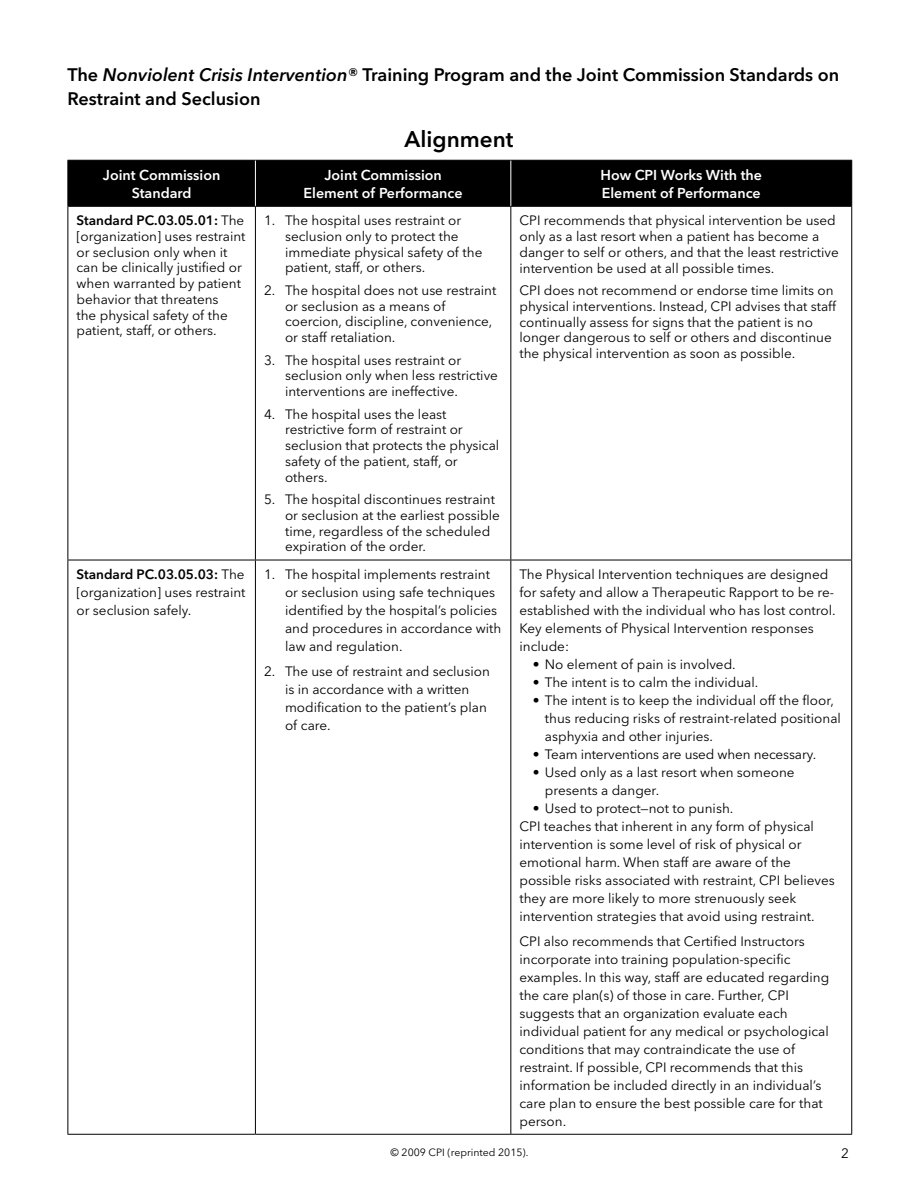
<style>
.page{position:relative;width:918px;height:1188px;background:#fff}
.page>*{position:absolute;margin:0;border:0;box-sizing:border-box;transform-origin:0 0}
.t1{font:600 22.5px "Avenir Next LT Pro";color:#000}
.t2{font:600 18px/24px "Avenir Next LT Pro";color:#000}
.t3{font:600 14.25px/18px "Avenir Next LT Pro";color:#fff;text-align:center}
.t4{font:13.5px/18px "Avenir Next LT Pro";color:#000}
.t5{font:10.5px "Avenir Next LT Pro";color:#000}
.s1{font-style:italic}
.s2{font-weight:600}
</style>
<div class="page">
<div style="left:69px;top:161px;width:782px;height:45px;background:#000"></div>
<hr style="left:68px;top:160px;width:187px;height:1px;background:#000">
<hr style="left:68px;top:161px;width:1px;height:45px;background:#000">
<hr style="left:255px;top:160px;width:256px;height:1px;background:#000">
<hr style="left:511px;top:160px;width:341px;height:1px;background:#000">
<hr style="left:851px;top:161px;width:1px;height:45px;background:#000">
<hr style="left:68px;top:206px;width:187px;height:1px;background:#000">
<hr style="left:68px;top:207px;width:1px;height:353px;background:#000">
<hr style="left:255px;top:206px;width:256px;height:1px;background:#000">
<hr style="left:255px;top:207px;width:1px;height:353px;background:#000">
<hr style="left:511px;top:206px;width:341px;height:1px;background:#000">
<hr style="left:510px;top:207px;width:1px;height:353px;background:#000">
<hr style="left:851px;top:207px;width:1px;height:353px;background:#000">
<hr style="left:68px;top:560px;width:187px;height:1px;background:#000">
<hr style="left:68px;top:560px;width:1px;height:574px;background:#000">
<hr style="left:255px;top:560px;width:256px;height:1px;background:#000">
<hr style="left:255px;top:560px;width:1px;height:574px;background:#000">
<hr style="left:511px;top:560px;width:341px;height:1px;background:#000">
<hr style="left:510px;top:560px;width:1px;height:574px;background:#000">
<hr style="left:851px;top:560px;width:1px;height:574px;background:#000">
<hr style="left:68px;top:1134px;width:187px;height:1px;background:#000">
<hr style="left:255px;top:1134px;width:256px;height:1px;background:#000">
<hr style="left:511px;top:1134px;width:341px;height:1px;background:#000">
<hr style="left:255px;top:161px;width:1px;height:45px;background:#fff">
<hr style="left:510px;top:161px;width:1px;height:45px;background:#fff">
<h2 class="t2" style="left:68px;top:63px;width:773px">The <span class="s1">Nonviolent Crisis Intervention</span>® Training Program and the Joint Commission Standards on<br>Restraint and Seclusion</h2>
<h1 class="t1" style="left:405px;top:126px;width:110px">Alignment</h1>
<p class="t3" style="left:103px;top:166px;width:119px">Joint Commission<br>Standard</p>
<p class="t3" style="left:304px;top:166px;width:161px">Joint Commission<br>Element of Performance</p>
<p class="t3" style="left:600px;top:166px;width:163px;text-align:left">How CPI Works With the<br>Element of Performance</p>
<p class="t4" style="left:77px;top:213px;width:171px;line-height:15.8px"><span class="s2">Standard PC.03.05.01:</span> The [organization] uses restraint or seclusion only when it can be clinically justified or when warranted by patient behavior that threatens<br>the physical safety of the patient, staff, or others.</p>
<p class="t4" style="left:285px;top:213px;width:199px;line-height:15.8px;text-indent:-21px">1. The hospital uses restraint or seclusion only to protect the immediate physical safety of the patient, staff, or others.</p>
<p class="t4" style="left:519px;top:213px;width:321px;line-height:15.8px">CPI recommends that physical intervention be used only as a last resort when a patient has become a danger to self or others, and that the least restrictive intervention be used at all possible times.</p>
<p class="t4" style="left:519px;top:282px;width:318px;line-height:15.8px">CPI does not recommend or endorse time limits on physical interventions. Instead, CPI advises that staff continually assess for signs that the patient is no longer dangerous to self or others and discontinue the physical intervention as soon as possible.</p>
<p class="t4" style="left:285px;top:282px;width:213px;line-height:15.8px;text-indent:-21px">2. The hospital does not use restraint or seclusion as a means of coercion, discipline, convenience, or staff retaliation.</p>
<p class="t4" style="left:285px;top:352px;width:214px;line-height:15.8px;text-indent:-21px">3. The hospital uses restraint or seclusion only when less restrictive interventions are ineffective.</p>
<p class="t4" style="left:285px;top:406px;width:216px;line-height:15.8px;text-indent:-21px">4. The hospital uses the least restrictive form of restraint or seclusion that protects the physical safety of the patient, staff, or others.</p>
<p class="t4" style="left:285px;top:492px;width:216px;line-height:15.8px;text-indent:-21px">5. The hospital discontinues restraint or seclusion at the earliest possible time, regardless of the scheduled expiration of the order.</p>
<p class="t4" style="left:77px;top:565px;width:171px;text-align:justify"><span class="s2">Standard PC.03.05.03:</span> The [organization] uses restraint or seclusion safely.</p>
<p class="t4" style="left:285px;top:565px;width:218px;text-indent:-21px">1. The hospital implements restraint or seclusion using safe techniques identified by the hospital’s policies and procedures in accordance with law and regulation.</p>
<p class="t4" style="left:285px;top:662px;width:206px;text-indent:-21px">2. The use of restraint and seclusion is in accordance with a written modification to the patient’s plan of care.</p>
<p class="t4" style="left:519px;top:565px;width:318px">The Physical Intervention techniques are designed for safety and allow a Therapeutic Rapport to be re&shy;established with the individual who has lost control.<br>Key elements of Physical Intervention responses include:</p>
<p class="t4" style="left:533px;top:655px;width:204px">• No element of pain is involved.</p>
<p class="t4" style="left:533px;top:673px;width:227px">• The intent is to calm the individual.</p>
<p class="t4" style="left:545px;top:691px;width:298px;text-indent:-12px">• The intent is to keep the individual off the floor, thus reducing risks of restraint-related positional asphyxia and other injuries.</p>
<p class="t4" style="left:533px;top:745px;width:285px">• Team interventions are used when necessary.</p>
<p class="t4" style="left:545px;top:763px;width:251px;text-indent:-12px">• Used only as a last resort when someone presents a danger.</p>
<p class="t4" style="left:519px;top:799px;width:317px;text-indent:14px">• Used to protect—not to punish.<br>CPI teaches that inherent in any form of physical intervention is some level of risk of physical or emotional harm. When staff are aware of the possible risks associated with restraint, CPI believes they are more likely to more strenuously seek intervention strategies that avoid using restraint.</p>
<p class="t4" style="left:519px;top:932px;width:311px">CPI also recommends that Certified Instructors incorporate into training population-specific examples. In this way, staff are educated regarding the care plan(s) of those in care. Further, CPI suggests that an organization evaluate each individual patient for any medical or psychological conditions that may contraindicate the use of restraint. If possible, CPI recommends that this information be included directly in an individual’s care plan to ensure the best possible care for that person.</p>
<p class="t5" style="left:391px;top:1146px;width:139px">© 2009 CPI (reprinted 2015).</p>
<p class="t4" style="left:841px;top:1144px;width:9px">2</p>
</div>
